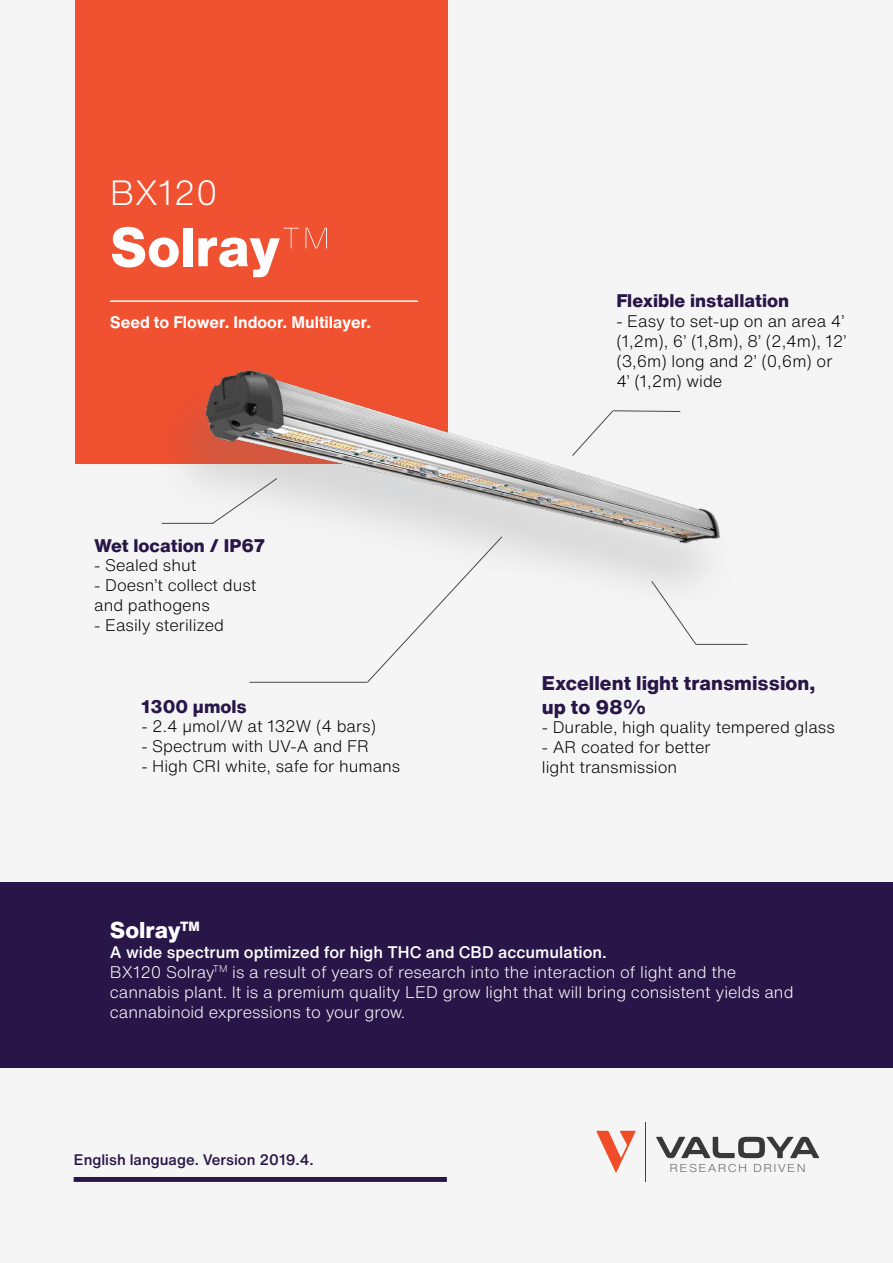
<style>
.page{position:relative;width:893px;height:1263px;background:#f5f5f5}
.page>*{position:absolute;margin:0;border:0;box-sizing:border-box;transform-origin:0 0}
.t1{font:800 54px "Helvetica Now Text";color:#fff}
.t2{font:300 34.5px "Helvetica Now Text";color:#fff}
.t3{font:800 22.5px "Helvetica Now Text";color:#fff}
.t4{font:800 19.5px/23.4px "Helvetica Now Text";color:#281648}
.t5{font:800 18px "Helvetica Now Text";color:#281648}
.t6{font:300 16.5px/19.8px "Helvetica Now Text";color:#000}
.t7{font:300 16.5px/19.8px "Helvetica Now Text";color:#fff}
.t8{font:700 16.5px "Helvetica Now Text";color:#fff}
.t9{font:500 15px "Helvetica Now Text";color:#281648}
.t10{font:300 11.25px "Helvetica Now Text";letter-spacing:.105em;color:rgb(62 66 69/.85);scale:1.09 1}
.s1{font-weight:100}
.s2{font-weight:500}
</style>
<div class="page">
<div style="left:0;top:882px;width:893px;height:186px;background:#281648"></div>
<div style="left:75px;top:0;width:373px;height:463px;background:#f05131"></div>
<img style="left:153px;top:370px;width:567px;height:200px">
<svg style="left:211px;top:477px;width:67px;height:48px"></svg>
<svg style="left:366px;top:536px;width:137px;height:147px"></svg>
<svg style="left:651px;top:580px;width:46px;height:65px"></svg>
<hr style="left:162px;top:523px;width:51px;height:1px;background:#48484a">
<hr style="left:249px;top:682px;width:118px;height:1px;background:#48484a">
<hr style="left:696px;top:644px;width:51px;height:1px;background:#48484a">
<svg style="left:596px;top:1131px;width:40px;height:42px"></svg>
<svg style="left:656px;top:1137px;width:163px;height:21px"></svg>
<hr style="left:645px;top:1122px;width:1px;height:59px;background:#414042">
<hr style="left:74px;top:1177px;width:372px;height:4px;background:#281648">
<svg style="left:571px;top:410px;width:110px;height:47px"></svg>
<hr style="left:110px;top:300px;width:308px;height:2px;background:#fff">
<h2 class="t2" style="left:110px;top:167px;width:109px">BX120</h2>
<h1 class="t1" style="left:110px;top:206px;width:224px">Solray<span class="s1">™</span></h1>
<p class="t8" style="left:110px;top:310px;width:263px">Seed to Flower. Indoor. Multilayer.</p>
<p class="t5" style="left:94px;top:531px;width:173px">Wet location / IP67</p>
<p class="t6" style="left:94px;top:555px;width:104px">- Sealed shut</p>
<p class="t6" style="left:94px;top:575px;width:164px">- Doesn’t collect dust and pathogens</p>
<p class="t6" style="left:94px;top:614px;width:131px">- Easily sterilized</p>
<p class="t5" style="left:141px;top:692px;width:107px">1300 µmols</p>
<p class="t6" style="left:141px;top:716px;width:236px">- 2.4 µmol/W at 132W (4 bars)</p>
<p class="t6" style="left:141px;top:736px;width:229px">- Spectrum with UV-A and FR</p>
<p class="t6" style="left:141px;top:756px;width:261px">- High CRI white, safe for humans</p>
<p class="t5" style="left:616px;top:287px;width:174px">Flexible installation</p>
<p class="t6" style="left:616px;top:311px;width:232px">- Easy to set-up on an area 4’ (1,2m), 6’ (1,8m), 8’ (2,4m), 12’ (3,6m) long and 2’ (0,6m) or<br>4’ (1,2m) wide</p>
<p class="t4" style="left:542px;top:671px;width:275px">Excellent light transmission, up to 98%</p>
<p class="t6" style="left:542px;top:717px;width:294px">- Durable, high quality tempered glass</p>
<p class="t6" style="left:542px;top:737px;width:170px">- AR coated for better light transmission</p>
<h3 class="t3" style="left:110px;top:913px;width:92px">Solray<sup>TM</sup></h3>
<p class="t7" style="left:110px;top:942px;width:685px"><span class="s2">A wide spectrum optimized for high THC and CBD accumulation.<br></span>BX120 Solray<sup>TM</sup> is a result of years of research into the interaction of light and the cannabis plant. It is a premium quality LED grow light that will bring consistent yields and cannabinoid expressions to your grow.</p>
<p class="t9" style="left:74px;top:1148px;width:241px">English language. Version 2019.4.</p>
<p class="t10" style="left:669px;top:1159px;width:127px">RESEARCH DRIVEN</p>
</div>
